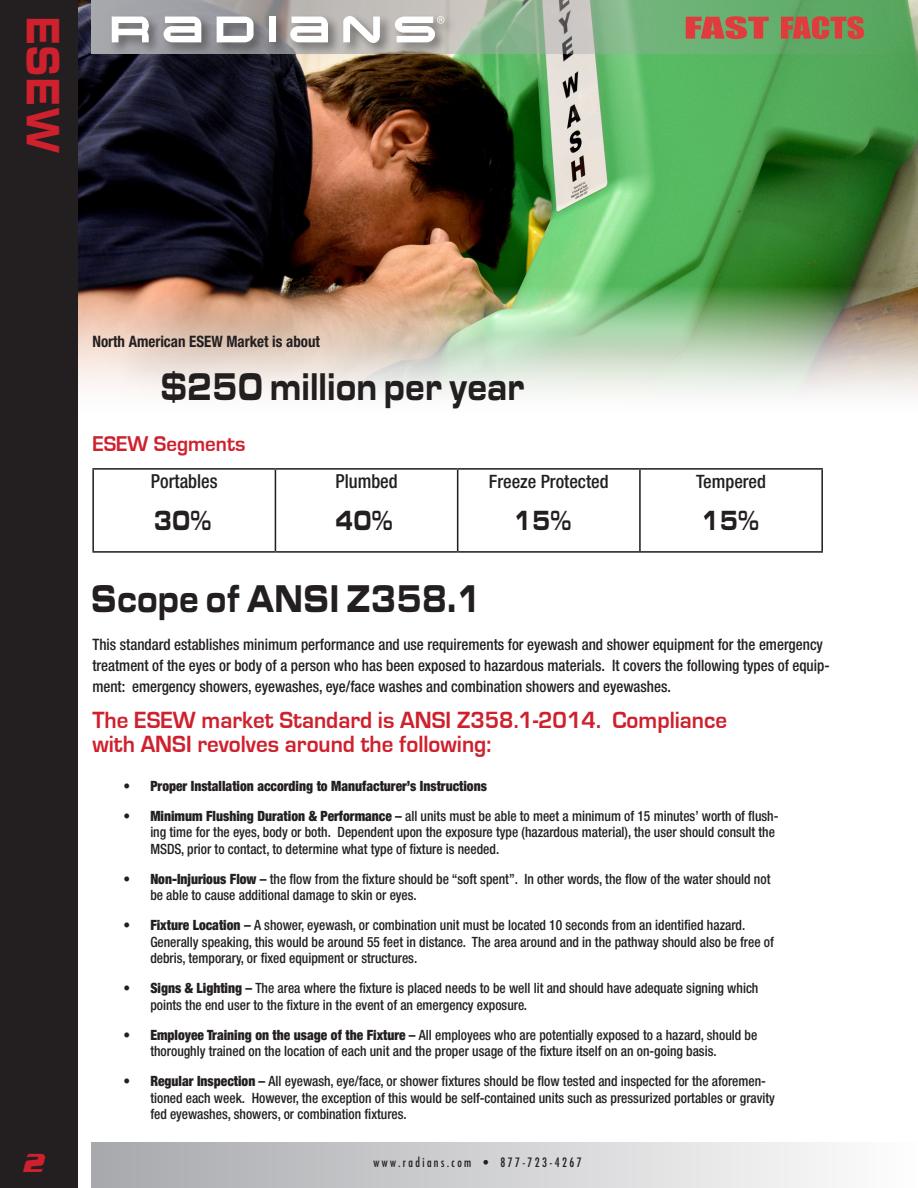
<style>
.page{position:relative;width:918px;height:1188px;background:#fff}
.page>*{position:absolute;margin:0;border:0;box-sizing:border-box;transform-origin:0 0}
.t1{font:900 48.6px "Eurostile Ext";color:#cf202d;scale:.67 1}
.t2{font:900 40.2px "Eurostile Ext";color:#231f20;scale:.67 1}
.t3{font:900 28.8px "Eurostile Ext";color:#231f20;scale:.67 1}
.t4{font:italic 700 27px "Serpentine D";color:#cf202d}
.t5{font:700 24.15px/24px "Eurostile";color:#cf202d;scale:.95 1}
.t6{font:700 22.05px "Eurostile";color:#cf202d;scale:.95 1}
.t7{font:500 condensed 19.35px "Helvetica Neue LT Std";color:#231f20;scale:.95 1}
.t8{font:500 condensed 18.45px "Helvetica Neue LT Std";color:#231f20}
.t9{font:500 condensed 15.75px/21px "Helvetica Neue LT Std";color:#231f20;scale:.95 1}
.t10{font:700 condensed 15.75px "Helvetica Neue LT Std";color:#231f20;scale:.95 1}
.t11{font:500 condensed 14.1px/16.5px "Helvetica Neue LT Std";color:#231f20;scale:.95 1}
.t12{font:900 condensed 14.1px "Helvetica Neue LT Std";color:#231f20;scale:.95 1}
.t13{font:condensed 12.6px "Futura";letter-spacing:.2em;color:#231f20;scale:.95 1}
.s1{font-weight:900}
.s2{font-weight:700}
</style>
<div class="page">
<img style="left:78px;top:0;width:840px;height:395px">
<hr style="left:92px;top:468px;width:183px;height:2px;background:#231f20">
<hr style="left:92px;top:470px;width:2px;height:81px;background:#231f20">
<hr style="left:275px;top:468px;width:183px;height:2px;background:#231f20">
<hr style="left:275px;top:470px;width:1px;height:81px;background:#231f20">
<hr style="left:458px;top:468px;width:182px;height:2px;background:#231f20">
<hr style="left:457px;top:470px;width:1px;height:81px;background:#231f20">
<hr style="left:640px;top:468px;width:183px;height:2px;background:#231f20">
<hr style="left:639px;top:470px;width:2px;height:81px;background:#231f20">
<hr style="left:821px;top:470px;width:2px;height:81px;background:#231f20">
<hr style="left:92px;top:551px;width:183px;height:2px;background:#231f20">
<hr style="left:275px;top:551px;width:183px;height:2px;background:#231f20">
<hr style="left:458px;top:551px;width:182px;height:2px;background:#231f20">
<hr style="left:640px;top:551px;width:183px;height:2px;background:#231f20">
<svg style="left:92px;top:0;width:826px;height:54px;background:#89b18c"></svg>
<div style="left:0;top:0;width:78px;height:1188px;background:#231f20"></div>
<div style="left:109px;top:13px;width:349px;height:44px;background:#231f20;opacity:.5"></div>
<svg style="left:112px;top:17px;width:37px;height:25px"></svg>
<svg style="left:164px;top:17px;width:37px;height:25px"></svg>
<svg style="left:217px;top:17px;width:37px;height:25px"></svg>
<div style="left:269px;top:17px;width:7px;height:25px;background:#fff"></div>
<svg style="left:290px;top:17px;width:38px;height:25px"></svg>
<svg style="left:343px;top:16px;width:37px;height:27px"></svg>
<svg style="left:395px;top:16px;width:49px;height:26px"></svg>
<div style="left:92px;top:1142px;width:826px;height:46px;background:linear-gradient(to right,#a7a9ac,#fefefe)"></div>
<svg style="left:781px;top:16px;width:83px;height:23px;background:#b2604a"></svg>
<svg style="left:686px;top:16px;width:83px;height:23px;background:#b6644f"></svg>
<h1 class="t1" style="left:80px;top:16px;width:206px;rotate:90deg">ESEW</h1>
<h3 class="t4" style="left:23px;top:1147px;width:23px">2</h3>
<p class="t10" style="left:92px;top:331px;width:241px">North American ESEW Market is about</p>
<h2 class="t2" style="left:161px;top:356px;width:544px">$250 million per year</h2>
<h3 class="t6" style="left:92px;top:432px;width:163px">ESEW Segments</h3>
<h3 class="t7" style="left:151px;top:470px;width:72px">Portables</h3>
<h3 class="t7" style="left:335px;top:470px;width:67px">Plumbed</h3>
<h3 class="t8" style="left:489px;top:471px;width:121px">Freeze Protected</h3>
<h3 class="t8" style="left:696px;top:471px;width:71px">Tempered</h3>
<h3 class="t3" style="left:154px;top:498px;width:87px">30%</h3>
<h3 class="t3" style="left:335px;top:498px;width:87px">40%</h3>
<h3 class="t3" style="left:514px;top:498px;width:87px">15%</h3>
<h3 class="t3" style="left:702px;top:498px;width:87px">15%</h3>
<h2 class="t2" style="left:91px;top:568px;width:585px">Scope of ANSI Z358.1</h2>
<p class="t9" style="left:92px;top:633px;width:778px">This standard establishes minimum performance and use requirements for eyewash and shower equipment for the emergency treatment of the eyes or body of a person who has been exposed to hazardous materials. It covers the following types of equip&shy;ment: emergency showers, eyewashes, eye/face washes and combination showers and eyewashes.</p>
<h3 class="t5" style="left:92px;top:708px;width:670px">The ESEW market Standard is ANSI Z358.1-2014. Compliance with ANSI revolves around the following:</h3>
<p class="t12" style="left:123px;top:777px;width:384px">• Proper Installation according to Manufacturer’s Instructions</p>
<p class="t11" style="left:150px;top:807px;width:663px;text-indent:-27px"><span class="s1">• Minimum Flushing Duration &amp; Performance</span> <span class="s2">–</span> all units must be able to meet a minimum of 15 minutes’ worth of flush&shy;ing time for the eyes, body or both. Dependent upon the exposure type (hazardous material), the user should consult the<br>MSDS, prior to contact, to determine what type of fixture is needed.</p>
<p class="t11" style="left:150px;top:870px;width:654px;text-indent:-27px"><span class="s1">• Non-Injurious Flow</span> <span class="s2">–</span> the flow from the fixture should be “soft spent”. In other words, the flow of the water should not be able to cause additional damage to skin or eyes.</p>
<p class="t11" style="left:150px;top:917px;width:658px;text-indent:-27px"><span class="s1">• Fixture Location</span> <span class="s2">–</span> A shower, eyewash, or combination unit must be located 10 seconds from an identified hazard.<br>Generally speaking, this would be around 55 feet in distance. The area around and in the pathway should also be free of debris, temporary, or fixed equipment or structures.</p>
<p class="t11" style="left:150px;top:980px;width:642px;text-indent:-27px"><span class="s1">• Signs &amp; Lighting</span> <span class="s2">–</span> The area where the fixture is placed needs to be well lit and should have adequate signing which points the end user to the fixture in the event of an emergency exposure.</p>
<p class="t11" style="left:150px;top:1026px;width:640px;text-indent:-27px"><span class="s1">• Employee Training on the usage of the Fixture</span> <span class="s2">–</span> All employees who are potentially exposed to a hazard, should be thoroughly trained on the location of each unit and the proper usage of the fixture itself on an on-going basis.</p>
<p class="t11" style="left:150px;top:1073px;width:659px;text-indent:-27px"><span class="s1">• Regular Inspection</span> <span class="s2">–</span> All eyewash, eye/face, or shower fixtures should be flow tested and inspected for the aforemen&shy;tioned each week. However, the exception of this would be self-contained units such as pressurized portables or gravity fed eyewashes, showers, or combination fixtures.</p>
<p class="t13" style="left:374px;top:1154px;width:221px">www.radians.com • 877-723-4267</p>
</div>
